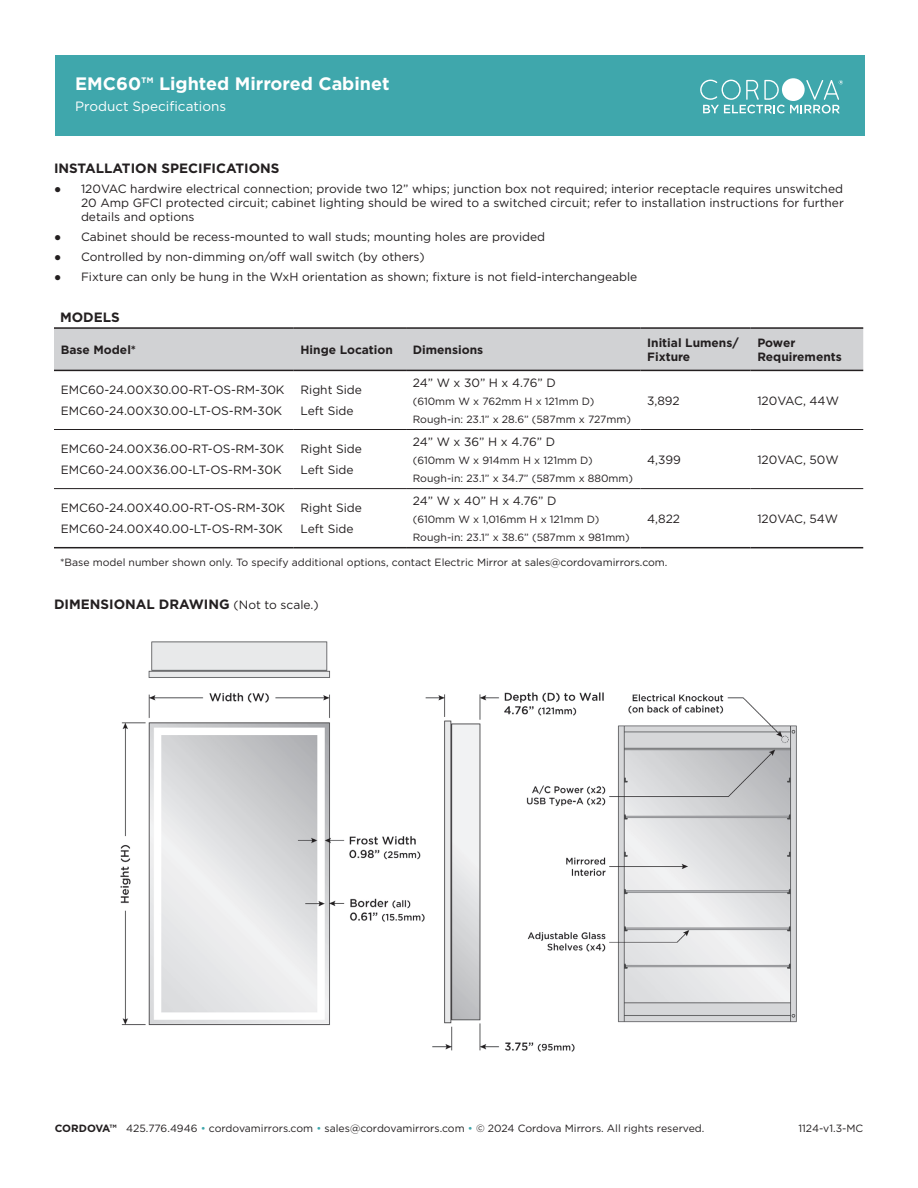
<style>
.page{position:relative;width:918px;height:1188px;background:#fff}
.page>*{position:absolute;margin:0;border:0;box-sizing:border-box;transform-origin:0 0}
.t1{font:700 18px "Gotham";color:#fff}
.Heading{font:700 13.5px "Gotham";color:#231f20}
.t2{font:13.5px "Gotham";color:#fff}
.Table_Info{font:12px/14.4px "Gotham";color:#231f20;text-align:justify}
.t3{font:700 12px/14.4px "Gotham";color:#231f20}
.Table_Info-2{font:10.5px "Gotham";color:#231f20}
.s1{font-family:"Arial"}
.s2{font-weight:400;font-size:12px}
.s3{font-weight:700}
.s4{color:#3fa7ac}
</style>
<div class="page">
<div style="left:55px;top:55px;width:810px;height:81px;background:#3fa7ac"></div>
<svg style="left:782px;top:78px;width:23px;height:23px"></svg>
<svg style="left:700px;top:80px;width:143px;height:33px"></svg>
<img style="left:120px;top:641px;width:677px;height:411px">
<div style="left:54px;top:329px;width:809px;height:41px;background:#d1d2d4"></div>
<hr style="left:54px;top:327px;width:240px;height:2px;background:#231f20">
<hr style="left:294px;top:327px;width:112px;height:2px;background:#231f20">
<hr style="left:406px;top:327px;width:234px;height:2px;background:#231f20">
<hr style="left:640px;top:327px;width:111px;height:2px;background:#231f20">
<hr style="left:751px;top:327px;width:112px;height:2px;background:#231f20">
<hr style="left:54px;top:370px;width:240px;height:1px;background:#231f20">
<hr style="left:294px;top:370px;width:112px;height:1px;background:#231f20">
<hr style="left:406px;top:370px;width:234px;height:1px;background:#231f20">
<hr style="left:640px;top:370px;width:111px;height:1px;background:#231f20">
<hr style="left:751px;top:370px;width:112px;height:1px;background:#231f20">
<hr style="left:54px;top:547px;width:240px;height:1px;background:#231f20">
<hr style="left:294px;top:547px;width:112px;height:1px;background:#231f20">
<hr style="left:406px;top:547px;width:234px;height:1px;background:#231f20">
<hr style="left:640px;top:547px;width:111px;height:1px;background:#231f20">
<hr style="left:751px;top:547px;width:112px;height:1px;background:#231f20">
<hr style="left:54px;top:429px;width:240px;height:1px;background:#231f20">
<hr style="left:294px;top:429px;width:112px;height:1px;background:#231f20">
<hr style="left:406px;top:429px;width:234px;height:1px;background:#231f20">
<hr style="left:640px;top:429px;width:111px;height:1px;background:#231f20">
<hr style="left:751px;top:429px;width:112px;height:1px;background:#231f20">
<hr style="left:54px;top:488px;width:240px;height:1px;background:#231f20">
<hr style="left:294px;top:488px;width:112px;height:1px;background:#231f20">
<hr style="left:406px;top:488px;width:234px;height:1px;background:#231f20">
<hr style="left:640px;top:488px;width:111px;height:1px;background:#231f20">
<hr style="left:751px;top:488px;width:112px;height:1px;background:#231f20">
<h1 class="t1" style="left:75px;top:72px;width:316px">EMC60™ Lighted Mirrored Cabinet</h1>
<p class="t2" style="left:75px;top:98px;width:152px">Product Specifications</p>
<p class="Heading" style="left:54px;top:159px;width:227px">INSTALLATION SPECIFICATIONS</p>
<p class="Table_Info" style="left:81px;top:181px;width:764px;text-indent:-27px"><span class="s1">●</span> 120VAC hardwire electrical connection; provide two 12” whips; junction box not required; interior receptacle requires unswitched 20 Amp GFCI protected circuit; cabinet lighting should be wired to a switched circuit; refer to installation instructions for further details and options</p>
<p class="Table_Info" style="left:54px;top:229px;width:493px"><span class="s1">●</span> Cabinet should be recess-mounted to wall studs; mounting holes are provided</p>
<p class="Table_Info" style="left:54px;top:249px;width:372px"><span class="s1">●</span> Controlled by non-dimming on/off wall switch (by others)</p>
<p class="Table_Info" style="left:54px;top:269px;width:585px"><span class="s1">●</span> Fixture can only be hung in the WxH orientation as shown; fixture is not field-interchangeable</p>
<p class="Heading" style="left:60px;top:308px;width:61px">MODELS</p>
<p class="t3" style="left:61px;top:343px;width:77px">Base Model*</p>
<p class="t3" style="left:301px;top:343px;width:94px">Hinge Location</p>
<p class="t3" style="left:413px;top:343px;width:72px">Dimensions</p>
<p class="t3" style="left:647px;top:335px;width:93px">Initial Lumens/<br>Fixture</p>
<p class="t3" style="left:757px;top:335px;width:86px">Power<br>Requirements</p>
<p class="Table_Info" style="left:61px;top:383px;width:225px">EMC60-24.00X30.00-RT-OS-RM-30K</p>
<p class="Table_Info" style="left:61px;top:404px;width:223px">EMC60-24.00X30.00-LT-OS-RM-30K</p>
<p class="Table_Info" style="left:413px;top:375px;width:145px">24” W x 30” H x 4.76” D</p>
<p class="Table_Info-2" style="left:413px;top:394px;width:183px">(610mm W x 762mm H x 121mm D)</p>
<p class="Table_Info-2" style="left:413px;top:412px;width:220px">Rough-in: 23.1” x 28.6” (587mm x 727mm)</p>
<p class="Table_Info" style="left:301px;top:383px;width:63px">Right Side</p>
<p class="Table_Info" style="left:301px;top:404px;width:55px">Left Side</p>
<p class="Table_Info" style="left:647px;top:393px;width:34px">3,892</p>
<p class="Table_Info" style="left:757px;top:393px;width:83px">120VAC, 44W</p>
<p class="Table_Info" style="left:61px;top:442px;width:225px">EMC60-24.00X36.00-RT-OS-RM-30K</p>
<p class="Table_Info" style="left:61px;top:463px;width:222px">EMC60-24.00X36.00-LT-OS-RM-30K</p>
<p class="Table_Info" style="left:301px;top:442px;width:63px">Right Side</p>
<p class="Table_Info" style="left:301px;top:463px;width:55px">Left Side</p>
<p class="Table_Info" style="left:413px;top:434px;width:144px">24” W x 36” H x 4.76” D</p>
<p class="Table_Info-2" style="left:413px;top:453px;width:181px">(610mm W x 914mm H x 121mm D)</p>
<p class="Table_Info-2" style="left:413px;top:471px;width:222px">Rough-in: 23.1” x 34.7” (587mm x 880mm)</p>
<p class="Table_Info" style="left:647px;top:452px;width:35px">4,399</p>
<p class="Table_Info" style="left:757px;top:452px;width:83px">120VAC, 50W</p>
<p class="Table_Info" style="left:413px;top:493px;width:145px">24” W x 40” H x 4.76” D</p>
<p class="Table_Info-2" style="left:413px;top:513px;width:188px">(610mm W x 1,016mm H x 121mm D)</p>
<p class="Table_Info-2" style="left:413px;top:531px;width:219px">Rough-in: 23.1” x 38.6” (587mm x 981mm)</p>
<p class="Table_Info" style="left:301px;top:501px;width:63px">Right Side</p>
<p class="Table_Info" style="left:301px;top:522px;width:55px">Left Side</p>
<p class="Table_Info" style="left:61px;top:501px;width:226px">EMC60-24.00X40.00-RT-OS-RM-30K</p>
<p class="Table_Info" style="left:61px;top:522px;width:224px">EMC60-24.00X40.00-LT-OS-RM-30K</p>
<p class="Table_Info" style="left:647px;top:511px;width:34px">4,822</p>
<p class="Table_Info" style="left:757px;top:511px;width:82px">120VAC, 54W</p>
<p class="Table_Info-2" style="left:60px;top:555px;width:609px">*Base model number shown only. To specify additional options, contact Electric Mirror at sales@cordovamirrors.com.</p>
<p class="Heading" style="left:54px;top:595px;width:266px">DIMENSIONAL DRAWING <span class="s2">(Not to scale.)</span></p>
<p class="Table_Info-2" style="left:55px;top:1122px;width:651px"><span class="s3">CORDOVA™</span> 425.776.4946 <span class="s4">•</span> cordovamirrors.com <span class="s4">•</span> sales@cordovamirrors.com <span class="s4">•</span> © 2024 Cordova Mirrors. All rights reserved.</p>
<p class="Table_Info-2" style="left:798px;top:1122px;width:66px">1124-v1.3-MC</p>
</div>
